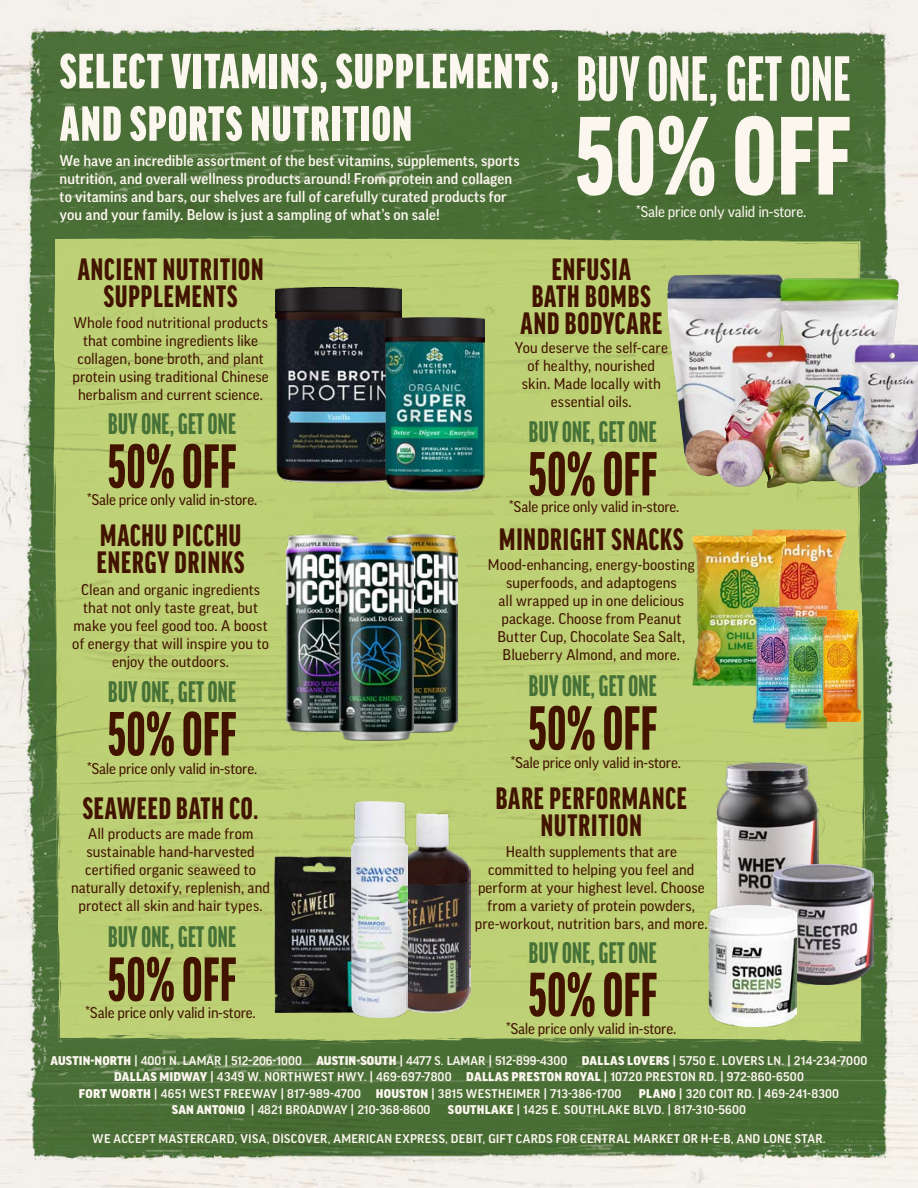
<style>
.page{position:relative;width:918px;height:1188px;background:#fff}
.page>*{position:absolute;margin:0;border:0;box-sizing:border-box;transform-origin:0 0}
.t1{font:900 extra-condensed 118.5px "Good Headline Pro";color:#fbf6ee}
.t2{font:900 67.95px "Good Headline Pro Comp";letter-spacing:.01em;color:#fbf6ee}
.t3{font:900 66.3px "Good Headline Pro Comp";letter-spacing:.01em;color:#421400}
.t4{font:900 extra-condensed 52.5px/52.5px "Good Headline Pro";letter-spacing:.03em;color:#fbf6ee}
.t5{font:900 extra-condensed 33px/27px "Good Headline Pro";letter-spacing:.03em;color:#421400;text-align:center}
.t6{font:900 31.8px "Good Headline Pro Comp";letter-spacing:.01em;color:#477237}
.t7{font:15px/18px "Good Pro News";letter-spacing:.005em;color:#421400;text-align:center}
.t8{font:500 15px/18px "Good Pro";letter-spacing:.005em;color:#fbf6ee}
.t9{font:15px "Good Pro News";letter-spacing:-.015em;color:#421400}
.t10{font:15px "Good Pro News";letter-spacing:-.015em;color:#fbf6ee}
.t11{font:500 13.5px "Good Headline Pro";letter-spacing:.02em;color:#fbf6ee}
.t12{font:500 13.5px "Good Headline Pro";color:#fbf6ee}
.s1{font-weight:900}
</style>
<div class="page">
<img style="left:0;top:0;width:918px;height:1188px">
<div style="left:56px;top:242px;width:810px;height:801px;background:#bdd075"></div>
<img style="left:407px;top:813px;width:64px;height:199px">
<img style="left:716px;top:762px;width:103px;height:143px">
<img style="left:286px;top:534px;width:74px;height:198px">
<img style="left:384px;top:534px;width:74px;height:198px">
<img style="left:340px;top:543px;width:73px;height:197px">
<img style="left:667px;top:275px;width:251px;height:191px">
<img style="left:685px;top:374px;width:163px;height:114px">
<img style="left:771px;top:864px;width:102px;height:120px">
<img style="left:275px;top:288px;width:127px;height:195px">
<img style="left:385px;top:318px;width:100px;height:173px">
<img style="left:753px;top:529px;width:92px;height:88px">
<img style="left:693px;top:535px;width:92px;height:150px">
<img style="left:275px;top:856px;width:76px;height:156px">
<img style="left:351px;top:801px;width:56px;height:216px">
<img style="left:708px;top:905px;width:89px;height:121px">
<img style="left:753px;top:606px;width:42px;height:119px">
<img style="left:816px;top:610px;width:45px;height:112px">
<img style="left:786px;top:617px;width:40px;height:111px">
<p class="t4" style="left:60px;top:45px;width:501px">SELECT VITAMINS, SUPPLEMENTS,<br>AND SPORTS NUTRITION</p>
<p class="t2" style="left:576px;top:45px;width:275px">BUY ONE, GET ONE</p>
<p class="t1" style="left:575px;top:98px;width:277px">50% OFF</p>
<p class="t8" style="left:60px;top:151px;width:462px">We have an incredible assortment of the best vitamins, supplements, sports nutrition, and overall wellness products around! From protein and collagen to vitamins and bars, our shelves are full of carefully curated products for you and your family. Below is just a sampling of what’s on sale!</p>
<p class="t5" style="left:78px;top:256px;width:187px">ANCIENT NUTRITION<br>SUPPLEMENTS</p>
<p class="t10" style="left:636px;top:203px;width:172px">*Sale price only valid in-store.</p>
<p class="t5" style="left:552px;top:256px;width:81px">ENFUSIA</p>
<p class="t5" style="left:532px;top:283px;width:120px">BATH BOMBS</p>
<p class="t5" style="left:521px;top:310px;width:143px">AND BODYCARE</p>
<p class="t7" style="left:73px;top:313px;width:198px">Whole food nutritional products that combine ingredients like collagen, bone broth, and plant protein using traditional Chinese herbalism and current science.</p>
<p class="t7" style="left:515px;top:339px;width:155px">You deserve the self-care of healthy, nourished skin. Made locally with essential oils.</p>
<p class="t6" style="left:108px;top:408px;width:129px">BUY ONE, GET ONE</p>
<p class="t3" style="left:108px;top:434px;width:130px">50% OFF</p>
<p class="t9" style="left:87px;top:491px;width:172px">*Sale price only valid in-store.</p>
<p class="t5" style="left:100px;top:522px;width:142px">MACHU PICCHU</p>
<p class="t5" style="left:97px;top:549px;width:149px">ENERGY DRINKS</p>
<p class="t7" style="left:72px;top:580px;width:198px">Clean and organic ingredients that not only taste great, but make you feel good too. A boost of energy that will inspire you to enjoy the outdoors.</p>
<p class="t6" style="left:108px;top:676px;width:129px">BUY ONE, GET ONE</p>
<p class="t3" style="left:108px;top:701px;width:130px">50% OFF</p>
<p class="t9" style="left:87px;top:760px;width:172px">*Sale price only valid in-store.</p>
<p class="t5" style="left:83px;top:795px;width:177px">SEAWEED BATH CO.</p>
<p class="t7" style="left:71px;top:825px;width:200px">All products are made from sustainable hand-harvested certified organic seaweed to naturally detoxify, replenish, and protect all skin and hair types.</p>
<p class="t6" style="left:108px;top:921px;width:129px">BUY ONE, GET ONE</p>
<p class="t3" style="left:108px;top:947px;width:130px">50% OFF</p>
<p class="t9" style="left:86px;top:1004px;width:172px">*Sale price only valid in-store.</p>
<p class="t6" style="left:529px;top:416px;width:129px">BUY ONE, GET ONE</p>
<p class="t3" style="left:529px;top:441px;width:130px">50% OFF</p>
<p class="t9" style="left:509px;top:498px;width:172px">*Sale price only valid in-store.</p>
<p class="t5" style="left:499px;top:526px;width:186px">MINDRIGHT SNACKS</p>
<p class="t7" style="left:488px;top:556px;width:208px">Mood-enhancing, energy-boosting superfoods, and adaptogens<br>all wrapped up in one delicious package. Choose from Peanut<br>Butter Cup, Chocolate Sea Salt,<br>Blueberry Almond, and more.</p>
<p class="t6" style="left:529px;top:670px;width:129px">BUY ONE, GET ONE</p>
<p class="t3" style="left:529px;top:695px;width:130px">50% OFF</p>
<p class="t9" style="left:511px;top:754px;width:172px">*Sale price only valid in-store.</p>
<p class="t5" style="left:496px;top:785px;width:192px">BARE PERFORMANCE</p>
<p class="t5" style="left:541px;top:812px;width:102px">NUTRITION</p>
<p class="t7" style="left:475px;top:842px;width:234px">Health supplements that are committed to helping you feel and perform at your highest level. Choose from a variety of protein powders, pre-workout, nutrition bars, and more.</p>
<p class="t6" style="left:529px;top:937px;width:129px">BUY ONE, GET ONE</p>
<p class="t3" style="left:529px;top:962px;width:130px">50% OFF</p>
<p class="t9" style="left:506px;top:1020px;width:172px">*Sale price only valid in-store.</p>
<p class="t11" style="left:51px;top:1054px;width:818px"><span class="s1">AUSTIN-NORTH</span> | 4001 N. LAMAR | 512-206-1000 <span class="s1">AUSTIN-SOUTH</span> | 4477 S. LAMAR | 512-899-4300 <span class="s1">DALLAS LOVERS</span> | 5750 E. LOVERS LN. | 214-234-7000</p>
<p class="t11" style="left:114px;top:1071px;width:691px"><span class="s1">DALLAS MIDWAY</span> | 4349 W. NORTHWEST HWY. | 469-697-7800 <span class="s1">DALLAS PRESTON ROYAL</span> | 10720 PRESTON RD. | 972-860-6500</p>
<p class="t11" style="left:79px;top:1087px;width:544px"><span class="s1">FORT WORTH</span> | 4651 WEST FREEWAY | 817-989-4700 <span class="s1">HOUSTON</span> | 3815 WESTHEIMER | 713-386-1700</p>
<p class="t11" style="left:639px;top:1087px;width:202px"><span class="s1">PLANO</span> | 320 COIT RD. | 469-241-8300</p>
<p class="t12" style="left:172px;top:1104px;width:260px"><span class="s1">SAN ANTONIO</span> | 4821 BROADWAY | 210-368-8600</p>
<p class="t11" style="left:448px;top:1104px;width:300px"><span class="s1">SOUTHLAKE</span> | 1425 E. SOUTHLAKE BLVD. | 817-310-5600</p>
<p class="t11" style="left:92px;top:1132px;width:735px">WE ACCEPT MASTERCARD, VISA, DISCOVER, AMERICAN EXPRESS, DEBIT, GIFT CARDS FOR CENTRAL MARKET OR H-E-B, AND LONE STAR.</p>
</div>
